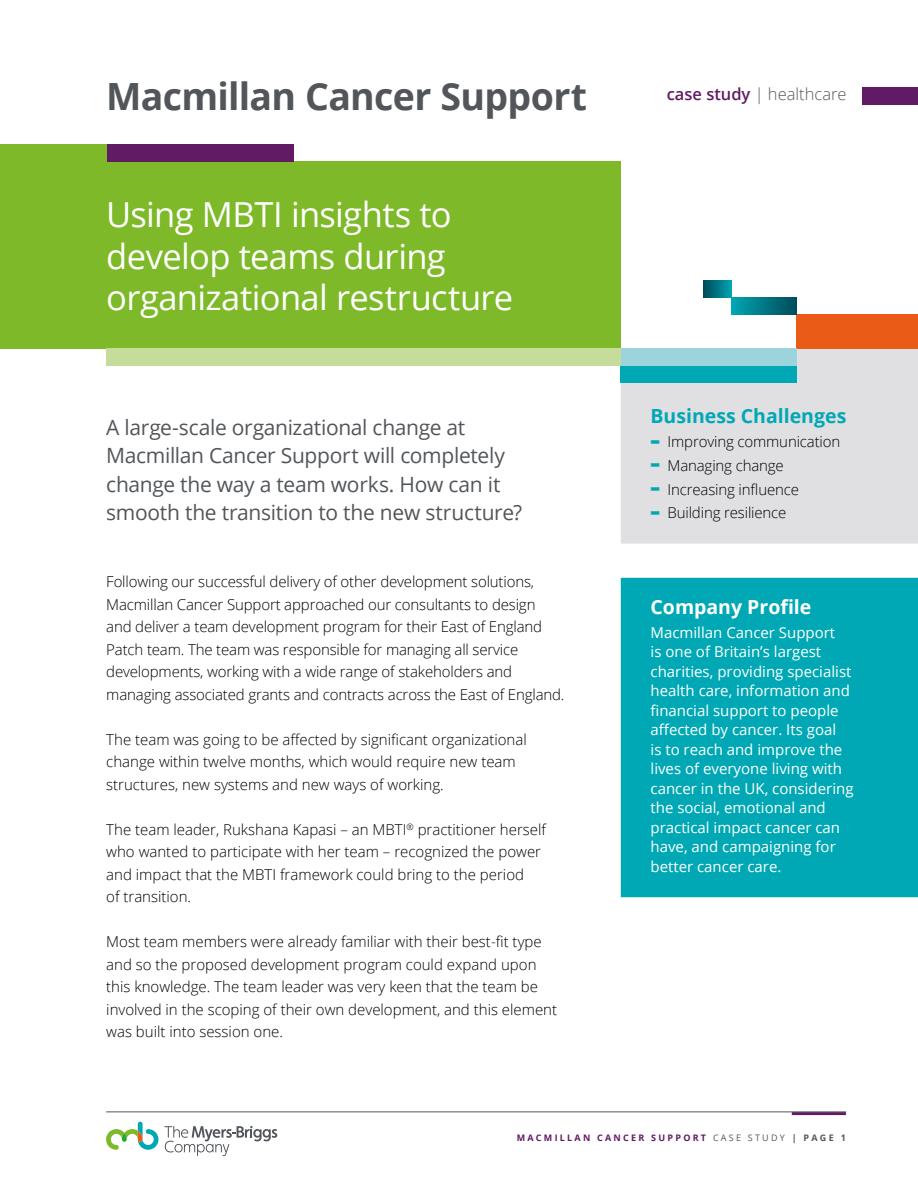
<style>
.page{position:relative;width:918px;height:1188px;background:#fff}
.page>*{position:absolute;margin:0;border:0;box-sizing:border-box;transform-origin:0 0}
.t1{font:700 37.5px "Open Sans";letter-spacing:-.015em;color:#52565a}
.t2{font:34.5px/41.4px "Open Sans";letter-spacing:-.02em;color:#fff}
.t3{font:21px/28.5px "Open Sans";letter-spacing:-.015em;color:#52565a}
.t4{font:700 19.5px "Open Sans";color:#00a8b5}
.t5{font:700 19.5px "Open Sans";color:#fff}
.t6{font:300 16.5px "Open Sans";color:#575756}
.t7{font:300 15px/22.5px "Open Sans";color:#000}
.t8{font:15px/19.5px "Open Sans";color:#fff}
.t9{font:700 9px "Open Sans";letter-spacing:.25em;color:#611a64}
.s1{font-weight:600;color:#611a64}
.s2{font-weight:800;font-size:22.5px;color:#00a8b5}
.s3{font-weight:400;color:#575756}
.s4{color:#575756}
</style>
<div class="page">
<hr style="left:792px;top:1112px;width:54px;height:3px;background:#611a64">
<hr style="left:106px;top:1112px;width:740px;height:1px;background:#52565a">
<svg style="left:106px;top:1122px;width:52px;height:28px"></svg>
<svg style="left:164px;top:1126px;width:113px;height:30px"></svg>
<div style="left:621px;top:349px;width:297px;height:195px;background:#e0dfe1"></div>
<svg style="left:621px;top:577px;width:297px;height:1px"></svg>
<div style="left:621px;top:578px;width:297px;height:319px;background:#00a8b5"></div>
<div style="left:0;top:162px;width:621px;height:187px;background:#7db928"></div>
<div style="left:621px;top:366px;width:176px;height:17px;background:#00a8b5"></div>
<div style="left:797px;top:315px;width:121px;height:34px;background:#ea5b18"></div>
<div style="left:732px;top:298px;width:65px;height:17px;background:linear-gradient(to right,#00a5b2,#004b59)"></div>
<div style="left:704px;top:281px;width:28px;height:17px;background:linear-gradient(to right,#004b59,#00a0ad)"></div>
<div style="left:621px;top:349px;width:176px;height:17px;background:#9cd4dc"></div>
<div style="left:106px;top:349px;width:515px;height:17px;background:#c6dc9b"></div>
<div style="left:106px;top:145px;width:187px;height:17px;background:#611a64"></div>
<div style="left:0;top:145px;width:106px;height:48px;background:#7db928"></div>
<div style="left:863px;top:87px;width:55px;height:17px;background:#611a64"></div>
<h1 class="t1" style="left:106px;top:70px;width:482px">Macmillan Cancer Support</h1>
<p class="t6" style="left:667px;top:83px;width:181px"><span class="s1">case study</span> | healthcare</p>
<h2 class="t2" style="left:106px;top:193px;width:408px">Using MBTI insights to develop teams during organizational restructure</h2>
<h3 class="t3" style="left:106px;top:413px;width:417px">A large-scale organizational change at Macmillan Cancer Support will completely change the way a team works. How can it smooth the transition to the new structure?</h3>
<p class="t7" style="left:106px;top:570px;width:460px">Following our successful delivery of other development solutions, Macmillan Cancer Support approached our consultants to design and deliver a team development program for their East of England Patch team. The team was responsible for managing all service developments, working with a wide range of stakeholders and managing associated grants and contracts across the East of England.</p>
<p class="t7" style="left:106px;top:728px;width:422px">The team was going to be affected by significant organizational change within twelve months, which would require new team structures, new systems and new ways of working.</p>
<p class="t7" style="left:106px;top:818px;width:441px">The team leader, Rukshana Kapasi – an MBTI<sup>®</sup> practitioner herself who wanted to participate with her team – recognized the power and impact that the MBTI framework could bring to the period<br>of transition.</p>
<p class="t7" style="left:106px;top:930px;width:452px">Most team members were already familiar with their best-fit type and so the proposed development program could expand upon this knowledge. The team leader was very keen that the team be involved in the scoping of their own development, and this element was built into session one.</p>
<h3 class="t4" style="left:651px;top:402px;width:197px">Business Challenges</h3>
<p class="t7" style="left:651px;top:430px;width:191px"><span class="s2">-</span> Improving communication</p>
<p class="t7" style="left:651px;top:454px;width:135px"><span class="s2">-</span> Managing change</p>
<p class="t7" style="left:651px;top:477px;width:150px"><span class="s2">-</span> Increasing influence</p>
<p class="t7" style="left:651px;top:501px;width:137px"><span class="s2">-</span> Building resilience</p>
<h3 class="t5" style="left:651px;top:593px;width:162px">Company Profile</h3>
<p class="t8" style="left:651px;top:622px;width:205px">Macmillan Cancer Support<br>is one of Britain’s largest charities, providing specialist health care, information and financial support to people affected by cancer. Its goal<br>is to reach and improve the lives of everyone living with cancer in the U K, considering the social, emotional and practical impact cancer can have, and campaigning for better cancer care.</p>
<p class="t9" style="left:517px;top:1131px;width:331px">Macm illan Cancer Support <span class="s3">case study</span> <span class="s4">| PAGE 1</span></p>
</div>
